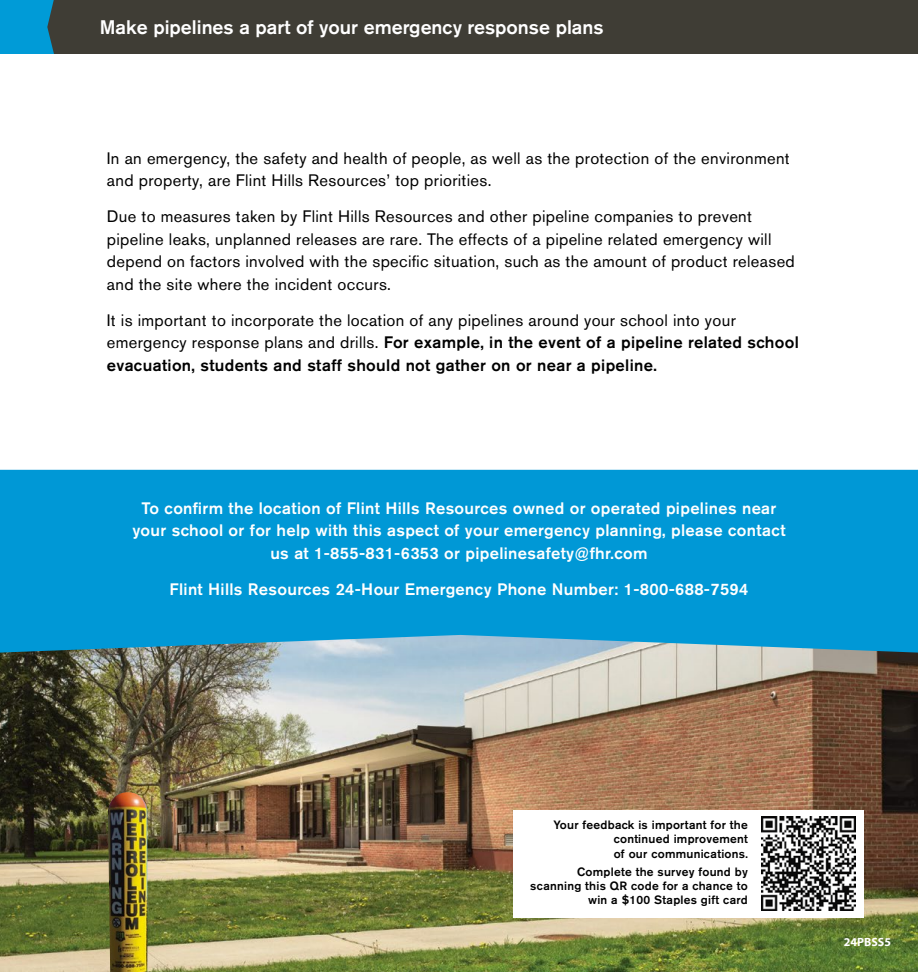
<style>
.page{position:relative;width:918px;height:972px;background:#fff}
.page>*{position:absolute;margin:0;border:0;box-sizing:border-box;transform-origin:0 0}
.t1{font:500 19.5px "Akzidenz Grotesk BE";color:#fff}
.t2{font:16.5px/22.5px "Akzidenz Grotesk BE";letter-spacing:.02em;color:#000}
.t3{font:500 16.5px/22.5px "Akzidenz Grotesk BE";letter-spacing:.02em;color:#fff;text-align:center}
.t4{font:500 12px/14.4px "Akzidenz Grotesk BE";letter-spacing:.02em;color:#000;text-align:justify}
.t5{font:700 12px "Myriad Pro";color:#fff}
.s1{font-weight:500}
</style>
<div class="page">
<div style="left:0;top:0;width:918px;height:54px;background:#3f3d35"></div>
<svg style="left:0;top:0;width:54px;height:54px;background:#0395cc"></svg>
<img style="left:0;top:653px;width:918px;height:319px">
<div style="left:0;top:470px;width:918px;height:183px;background:#0098d6"></div>
<div style="left:513px;top:810px;width:351px;height:108px;background:#fff"></div>
<img style="left:761px;top:816px;width:95px;height:95px">
<img style="left:108px;top:792px;width:39px;height:180px">
<p class="t1" style="left:100px;top:15px;width:505px">Make pipelines a part of your emergency response plans</p>
<p class="t2" style="left:107px;top:147px;width:684px">In an emergency, the safety and health of people, as well as the protection of the environment and property, are Flint Hills Resources’ top priorities.</p>
<p class="t2" style="left:107px;top:205px;width:690px">Due to measures taken by Flint Hills Resources and other pipeline companies to prevent pipeline leaks, unplanned releases are rare. The effects of a pipeline related emergency will depend on factors involved with the specific situation, such as the amount of product released and the site where the incident occurs.</p>
<p class="t2" style="left:107px;top:309px;width:694px">It is important to incorporate the location of any pipelines around your school into your emergency response plans and drills. <span class="s1">For example, in the event of a pipeline related school evacuation, students and staff should not gather on or near a pipeline.</span></p>
<p class="t3" style="left:132px;top:496px;width:655px">To confirm the location of Flint Hills Resources owned or operated pipelines near your school or for help with this aspect of your emergency planning, please contact us at 1-855-831-6353 or pipelinesafety@fhr.com</p>
<p class="t3" style="left:170px;top:577px;width:580px">Flint Hills Resources 24-Hour Emergency Phone Number: 1-800-688-7594</p>
<p class="t4" style="left:614px;top:817px;width:136px;text-indent:-60px">Your feedback is important for the continued improvement of our communications.</p>
<p class="t4" style="left:530px;top:864px;width:219px;text-align:right">Complete the survey found by scanning this QR code for a chance to win a $100 Staples gift card</p>
<p class="t5" style="left:844px;top:935px;width:49px">24PBSS5</p>
</div>
